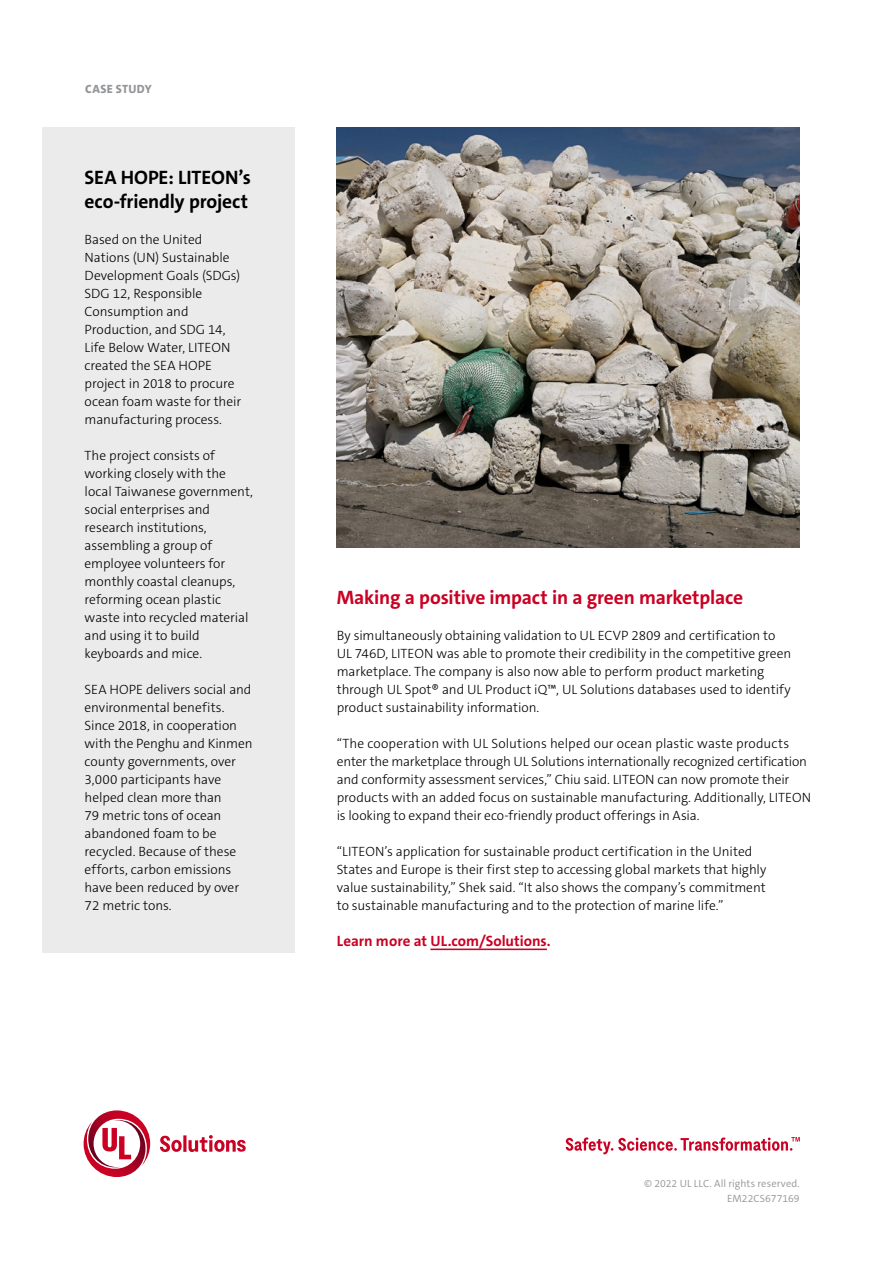
<style>
.page{position:relative;width:893px;height:1263px;background:#fff}
.page>*{position:absolute;margin:0;border:0;box-sizing:border-box;transform-origin:0 0}
.t1{font:700 19.5px "The Sans C5";letter-spacing:-.01em;color:#ca0123}
.t2{font:700 19.5px/24px "The Sans C5";letter-spacing:-.005em;color:#000}
.t3{font:700 15px "The Sans C5";color:#ca0123}
.t4{font:300 13.5px/18px "The Sans C5";letter-spacing:-.005em;color:#000}
.t5{font:800 12px "The Sans C5";letter-spacing:.03em;color:#939598}
.t6{font:300 10.5px/15px "The Sans C5";letter-spacing:.005em;color:#939598;text-align:right}
</style>
<div class="page">
<svg style="left:84px;top:1110px;width:162px;height:67px"></svg>
<svg style="left:566px;top:1137px;width:234px;height:17px"></svg>
<img style="left:337px;top:127px;width:463px;height:421px">
<hr style="left:430px;top:948px;width:117px;height:2px;background:#ca0123">
<div style="left:42px;top:127px;width:253px;height:826px;background:#ebebeb"></div>
<p class="t5" style="left:85px;top:81px;width:68px">CASE STUDY</p>
<h1 class="t2" style="left:85px;top:166px;width:168px">SEA HOPE: LITEON’s eco-friendly project</h1>
<p class="t4" style="left:85px;top:231px;width:158px">Based on the United<br>Nations (UN) Sustainable<br>Development Goals (SDGs)<br>SDG 12, Responsible<br>Consumption and<br>Production, and SDG 14,<br>Life Below Water, LITEON created the SEA HOPE project in 2018 to procure ocean foam waste for their manufacturing process.</p>
<p class="t4" style="left:85px;top:447px;width:170px">The project consists of working closely with the local Taiwanese government, social enterprises and research institutions, assembling a group of employee volunteers for monthly coastal cleanups, reforming ocean plastic waste into recycled material and using it to build keyboards and mice.</p>
<p class="t4" style="left:85px;top:681px;width:169px">SEA HOPE delivers social and environmental benefits.<br>Since 2018, in cooperation with the Penghu and Kinmen county governments, over<br>3,000 participants have helped clean more than<br>79 metric tons of ocean abandoned foam to be recycled. Because of these efforts, carbon emissions have been reduced by over<br>72 metric tons.</p>
<h1 class="t1" style="left:337px;top:585px;width:408px">Making a positive impact in a green marketplace</h1>
<p class="t4" style="left:337px;top:627px;width:456px">By simultaneously obtaining validation to UL ECVP 2809 and certification to UL 746D, LITEON was able to promote their credibility in the competitive green marketplace. The company is also now able to perform product marketing through UL Spot® and UL Product iQ™, UL Solutions databases used to identify product sustainability information.</p>
<p class="t4" style="left:337px;top:735px;width:476px">“The cooperation with UL Solutions helped our ocean plastic waste products enter the marketplace through UL Solutions internationally recognized certification and conformity assessment services,” Chiu said. LITEON can now promote their products with an added focus on sustainable manufacturing. Additionally, LITEON is looking to expand their eco-friendly product offerings in Asia.</p>
<p class="t4" style="left:337px;top:843px;width:431px">“LITEON’s application for sustainable product certification in the United States and Europe is their first step to accessing global markets that highly value sustainability,” Shek said. “It also shows the company’s commitment to sustainable manufacturing and to the protection of marine life.”</p>
<p class="t3" style="left:337px;top:932px;width:216px">Learn more at UL.com/Solutions.</p>
<p class="t6" style="left:644px;top:1176px;width:157px">© 2022 UL LLC. All rights reserved.<br>EM22CS677169</p>
</div>
